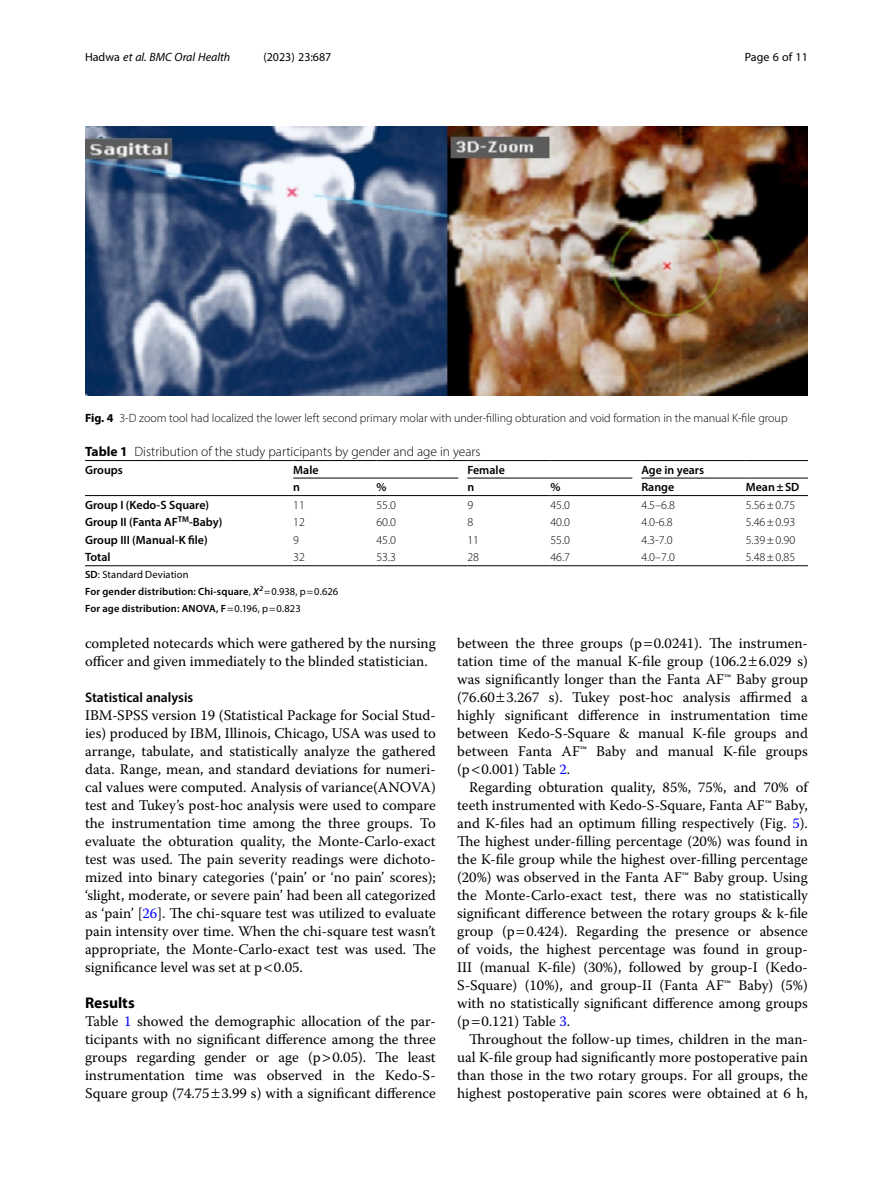
<style>
.page{position:relative;width:893px;height:1191px;background:#fff}
.page>*{position:absolute;margin:0;border:0;box-sizing:border-box;transform-origin:0 0}
.Head_1{font:700 15.45px "Myriad Pro";color:#000}
.Body_Text{font:14.7px/18px "Warnock Pro";color:#000;text-align:justify}
.Body_Text_Indent{font:14.7px/18px "Warnock Pro";color:#000;text-align:justify}
.Head_2{font:600 13.8px "Myriad Pro";color:#000}
.Table_Caption{font:300 13.5px "Myriad Pro";color:#000}
.Figure_Caption{font:300 12px "Myriad Pro";color:#000}
.Table_Body{font:300 12px "Myriad Pro";color:#000}
.Table_Body-2{font:600 12px "Myriad Pro";color:#000}
.Table_Head{font:600 12px "Myriad Pro";color:#000}
.t1{font:italic 12px "Myriad Pro";color:#000}
.t2{font:12px "Myriad Pro";color:#000}
.Table_Head_Bridge_Ru{font:600 12px "Myriad Pro";color:#000}
.Table_Footnote{font:600 10.5px "Myriad Pro";letter-spacing:.015em;color:#000}
.Table_Footnote-2{font:10.5px "Myriad Pro";letter-spacing:.01em;color:#000}
.s1{font-style:normal}
.s2{font-weight:700}
.s3{font-weight:600}
.s4{font-weight:400}
.s5{font-style:italic}
.s6{color:#00f}
</style>
<div class="page">
<hr style="left:85px;top:495px;width:208px;height:1px;background:#000">
<hr style="left:641px;top:460px;width:105px;height:1px;background:#000">
<hr style="left:746px;top:460px;width:62px;height:1px;background:#000">
<hr style="left:293px;top:495px;width:83px;height:1px;background:#000">
<hr style="left:376px;top:495px;width:91px;height:1px;background:#000">
<hr style="left:467px;top:495px;width:83px;height:1px;background:#000">
<hr style="left:550px;top:495px;width:91px;height:1px;background:#000">
<hr style="left:641px;top:478px;width:105px;height:1px;background:#000">
<hr style="left:641px;top:495px;width:105px;height:1px;background:#000">
<hr style="left:746px;top:478px;width:62px;height:1px;background:#000">
<hr style="left:746px;top:495px;width:62px;height:1px;background:#000">
<hr style="left:293px;top:565px;width:83px;height:1px;background:#000">
<hr style="left:376px;top:565px;width:91px;height:1px;background:#000">
<hr style="left:467px;top:565px;width:83px;height:1px;background:#000">
<hr style="left:550px;top:565px;width:91px;height:1px;background:#000">
<hr style="left:641px;top:565px;width:105px;height:1px;background:#000">
<hr style="left:746px;top:565px;width:62px;height:1px;background:#000">
<hr style="left:85px;top:565px;width:208px;height:1px;background:#000">
<hr style="left:85px;top:460px;width:208px;height:1px;background:#000">
<hr style="left:293px;top:460px;width:83px;height:1px;background:#000">
<hr style="left:376px;top:460px;width:91px;height:1px;background:#000">
<hr style="left:467px;top:460px;width:83px;height:1px;background:#000">
<hr style="left:550px;top:460px;width:91px;height:1px;background:#000">
<hr style="left:293px;top:478px;width:165px;height:1px;background:#000">
<hr style="left:467px;top:478px;width:165px;height:1px;background:#000">
<img style="left:85px;top:126px;width:723px;height:269px">
<p class="t1" style="left:85px;top:50px;width:147px"><span class="s1">Hadwa</span> et al. BMC Oral Health</p>
<p class="t2" style="left:263px;top:50px;width:70px">(2023) 23:687</p>
<p class="t2" style="left:745px;top:50px;width:65px">Page 6 of 11</p>
<p class="Figure_Caption" style="left:85px;top:411px;width:704px"><span class="s2">Fig. 4</span> 3-D zoom tool had localized the lower left second primary molar with under-filling obturation and void formation in the manual K-file group</p>
<p class="Table_Caption" style="left:85px;top:444px;width:397px"><span class="s2">Table 1</span> Distribution of the study participants by gender and age in years</p>
<p class="Table_Head" style="left:85px;top:462px;width:39px">Groups</p>
<p class="Table_Head_Bridge_Ru" style="left:293px;top:462px;width:27px">Male</p>
<p class="Table_Head_Bridge_Ru" style="left:467px;top:462px;width:39px">Female</p>
<p class="Table_Head" style="left:641px;top:462px;width:64px">Age in years</p>
<p class="Table_Head" style="left:293px;top:479px;width:8px">n</p>
<p class="Table_Head" style="left:376px;top:479px;width:12px">%</p>
<p class="Table_Head" style="left:467px;top:479px;width:8px">n</p>
<p class="Table_Head" style="left:550px;top:479px;width:12px">%</p>
<p class="Table_Head" style="left:641px;top:479px;width:34px">Range</p>
<p class="Table_Head" style="left:746px;top:479px;width:55px">Mean±SD</p>
<p class="Table_Body-2" style="left:85px;top:497px;width:126px">Group I (Kedo-S Square)</p>
<p class="Table_Body" style="left:293px;top:498px;width:13px">11</p>
<p class="Table_Body" style="left:376px;top:498px;width:21px">55.0</p>
<p class="Table_Body" style="left:467px;top:498px;width:7px">9</p>
<p class="Table_Body" style="left:550px;top:498px;width:21px">45.0</p>
<p class="Table_Body" style="left:641px;top:498px;width:35px">4.5–6.8</p>
<p class="Table_Body" style="left:746px;top:498px;width:51px">5.56±0.75</p>
<p class="Table_Body-2" style="left:85px;top:515px;width:139px">Group II (Fanta AF<sup>TM</sup>-Baby)</p>
<p class="Table_Body" style="left:293px;top:515px;width:13px">12</p>
<p class="Table_Body" style="left:376px;top:515px;width:21px">60.0</p>
<p class="Table_Body" style="left:467px;top:515px;width:7px">8</p>
<p class="Table_Body" style="left:550px;top:515px;width:21px">40.0</p>
<p class="Table_Body" style="left:641px;top:515px;width:33px">4.0-6.8</p>
<p class="Table_Body" style="left:746px;top:515px;width:51px">5.46±0.93</p>
<p class="Table_Body-2" style="left:85px;top:532px;width:124px">Group III (Manual-K file)</p>
<p class="Table_Body" style="left:293px;top:533px;width:7px">9</p>
<p class="Table_Body" style="left:376px;top:533px;width:21px">45.0</p>
<p class="Table_Body" style="left:467px;top:533px;width:13px">11</p>
<p class="Table_Body" style="left:550px;top:533px;width:21px">55.0</p>
<p class="Table_Body" style="left:641px;top:533px;width:33px">4.3-7.0</p>
<p class="Table_Body" style="left:746px;top:533px;width:51px">5.39±0.90</p>
<p class="Table_Body-2" style="left:85px;top:550px;width:27px">Total</p>
<p class="Table_Body" style="left:293px;top:550px;width:13px">32</p>
<p class="Table_Body" style="left:376px;top:550px;width:21px">53.3</p>
<p class="Table_Body" style="left:467px;top:550px;width:13px">28</p>
<p class="Table_Body" style="left:550px;top:550px;width:21px">46.7</p>
<p class="Table_Body" style="left:641px;top:550px;width:35px">4.0–7.0</p>
<p class="Table_Body" style="left:746px;top:550px;width:51px">5.48±0.85</p>
<p class="Table_Footnote-2" style="left:85px;top:568px;width:105px"><span class="s3">SD</span>: Standard Deviation</p>
<p class="Table_Footnote" style="left:85px;top:584px;width:255px">For gender distribution: Chi-square<span class="s4">,</span> <span class="s5">X</span><sup>2</sup> <span class="s4">0.938, p 0.626</span></p>
<p class="Table_Footnote" style="left:85px;top:601px;width:217px">For age distribution: ANOVA, F <span class="s4">0.196, p 0.823</span></p>
<p class="Body_Text" style="left:85px;top:634px;width:352px">completed notecards which were gathered by the nursing officer and given immediately to the blinded statistician.</p>
<p class="Head_2" style="left:85px;top:689px;width:110px">Statistical analysis</p>
<p class="Body_Text" style="left:85px;top:706px;width:352px">IBM-SPSS version 19 (Statistical Package for Social Stud&shy;ies) produced by IBM, Illinois, Chicago, USA was used to arrange, tabulate, and statistically analyze the gathered data. Range, mean, and standard deviations for numeri&shy;cal values were computed. Analysis of variance(ANOVA) test and Tukey’s post-hoc analysis were used to compare the instrumentation time among the three groups. To evaluate the obturation quality, the Monte-Carlo-exact test was used. The pain severity readings were dichoto&shy;mized into binary categories (‘pain’ or ‘no pain’ scores); ‘slight, moderate, or severe pain’ had been all categorized as ‘pain’ [<span class="s6">26</span>]. The chi-square test was utilized to evaluate pain intensity over time. When the chi-square test wasn’t appropriate, the Monte-Carlo-exact test was used. The significance level was set at p 0.05.</p>
<p class="Head_1" style="left:85px;top:993px;width:51px">Results</p>
<p class="Body_Text" style="left:85px;top:1012px;width:352px">Table <span class="s6">1</span> showed the demographic allocation of the par&shy;ticipants with no significant difference among the three groups regarding gender or age (p 0.05). The least instrumentation time was observed in the Kedo-S-Square group (74.75 3.99 s) with a significant difference</p>
<p class="Body_Text" style="left:457px;top:634px;width:352px">between the three groups (p 0.0241). The instrumen&shy;tation time of the manual K-file group (106.2 6.029 s) was significantly longer than the Fanta AF™ Baby group (76.60 3.267 s). Tukey post-hoc analysis affirmed a highly significant difference in instrumentation time between Kedo-S-Square &amp; manual K-file groups and between Fanta AF™ Baby and manual K-file groups (p 0.001) Table <span class="s6">2</span>.</p>
<p class="Body_Text_Indent" style="left:457px;top:778px;width:352px;text-indent:12px">Regarding obturation quality, 85%, 75%, and 70% of teeth instrumented with Kedo-S-Square, Fanta AF™ Baby, and K-files had an optimum filling respectively (Fig. <span class="s6">5</span>).<br>The highest under-filling percentage (20%) was found in the K-file group while the highest over-filling percentage (20%) was observed in the Fanta AF™ Baby group. Using the Monte-Carlo-exact test, there was no statistically significant difference between the rotary groups &amp; k-file group (p 0.424). Regarding the presence or absence of voids, the highest percentage was found in group-III (manual K-file) (30%), followed by group-I (Kedo-S-Square) (10%), and group-II (Fanta AF™ Baby) (5%) with no statistically significant difference among groups (p 0.121) Table <span class="s6">3</span>.</p>
<p class="Body_Text_Indent" style="left:457px;top:1030px;width:352px;text-indent:12px">Throughout the follow-up times, children in the man&shy;ual K-file group had significantly more postoperative pain than those in the two rotary groups. For all groups, the highest postoperative pain scores were obtained at 6 h,</p>
</div>
